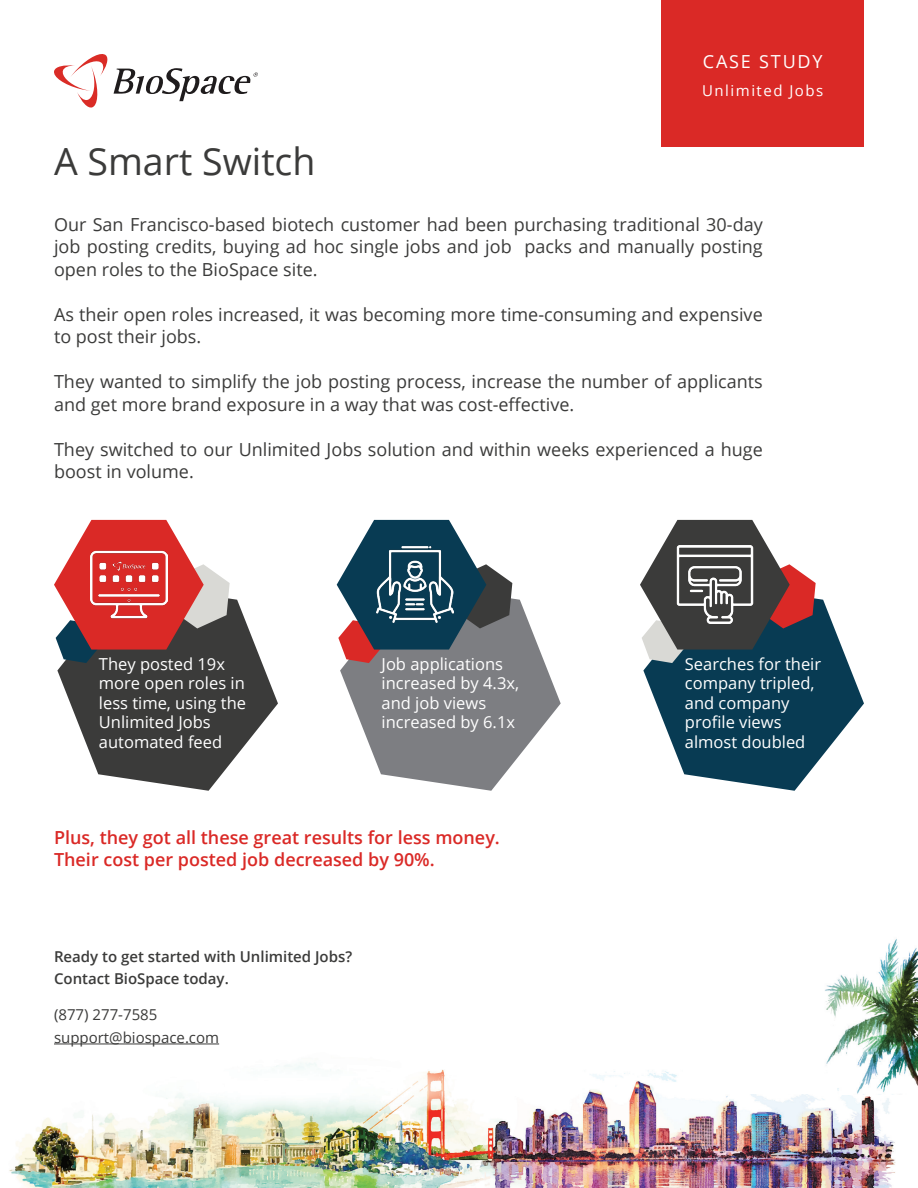
<style>
.page{position:relative;width:918px;height:1188px;background:#fff}
.page>*{position:absolute;margin:0;border:0;box-sizing:border-box;transform-origin:0 0}
.t1{font:37.5px "Open Sans";color:#3b3b3a}
.t2{font:18px/22.5px "Open Sans";color:#3b3b3a}
.t3{font:600 18px/22.5px "Open Sans";color:#da2926}
.t4{font:18px "Open Sans";letter-spacing:.1em;color:#fff}
.t5{font:16.5px/19.5px "Open Sans";color:#fff}
.t6{font:600 15px/22.5px "Open Sans";color:#3b3b3a}
.t7{font:15px/22.5px "Open Sans";color:#3b3b3a}
.t8{font:15px "Open Sans";letter-spacing:.1em;color:#fff}
</style>
<div class="page">
<img style="left:9px;top:1063px;width:677px;height:125px">
<img style="left:686px;top:1094px;width:210px;height:94px">
<img style="left:825px;top:979px;width:13px;height:85px">
<img style="left:838px;top:939px;width:80px;height:155px">
<svg style="left:54px;top:54px;width:204px;height:54px"></svg>
<div style="left:662px;top:0;width:202px;height:147px;background:#da2926"></div>
<svg style="left:57px;top:598px;width:221px;height:193px;fill:#3b3b3a"></svg>
<svg style="left:54px;top:520px;width:176px;height:143px"></svg>
<img style="left:90px;top:546px;width:78px;height:78px">
<svg style="left:643px;top:598px;width:221px;height:193px;fill:#083b53"></svg>
<svg style="left:640px;top:520px;width:176px;height:143px"></svg>
<svg style="left:340px;top:583px;width:221px;height:208px;fill:#7d7e82"></svg>
<svg style="left:337px;top:520px;width:175px;height:143px"></svg>
<img style="left:376px;top:546px;width:78px;height:78px">
<img style="left:676px;top:546px;width:78px;height:78px">
<hr style="left:54px;top:1044px;width:165px;height:1px;background:#3b3b3a">
<h1 class="t1" style="left:54px;top:136px;width:263px">A Smart Switch</h1>
<p class="t4" style="left:703px;top:49px;width:121px">CASE STUDY</p>
<p class="t8" style="left:702px;top:81px;width:123px">Unlimited Jobs</p>
<p class="t2" style="left:54px;top:213px;width:710px;text-align:justify">Our San Francisco-based biotech customer had been purchasing traditional 30-day job posting credits, buying ad hoc single jobs and job packs and manually posting open roles to the BioSpace site.</p>
<p class="t2" style="left:54px;top:303px;width:710px">As their open roles increased, it was becoming more time-consuming and expensive to post their jobs.</p>
<p class="t2" style="left:54px;top:370px;width:710px">They wanted to simplify the job posting process, increase the number of applicants and get more brand exposure in a way that was cost-effective.</p>
<p class="t2" style="left:54px;top:438px;width:710px">They switched to our Unlimited Jobs solution and within weeks experienced a huge boost in volume.</p>
<p class="t5" style="left:99px;top:654px;width:149px">They posted 19x more open roles in less time, using the<br>Unlimited Jobs automated feed</p>
<p class="t5" style="left:685px;top:654px;width:138px">Searches for their company tripled, and company profile views almost doubled</p>
<p class="t5" style="left:382px;top:654px;width:139px">Job applications increased by 4.3x, and job views increased by 6.1x</p>
<p class="t3" style="left:54px;top:825px;width:447px">Plus, they got all these great results for less money.<br>Their cost per posted job decreased by 90%.</p>
<p class="t6" style="left:54px;top:945px;width:300px">Ready to get started with Unlimited Jobs?<br>Contact BioSpace today.</p>
<p class="t7" style="left:54px;top:1003px;width:167px">(877) 277-7585 support@biospace.com</p>
</div>
